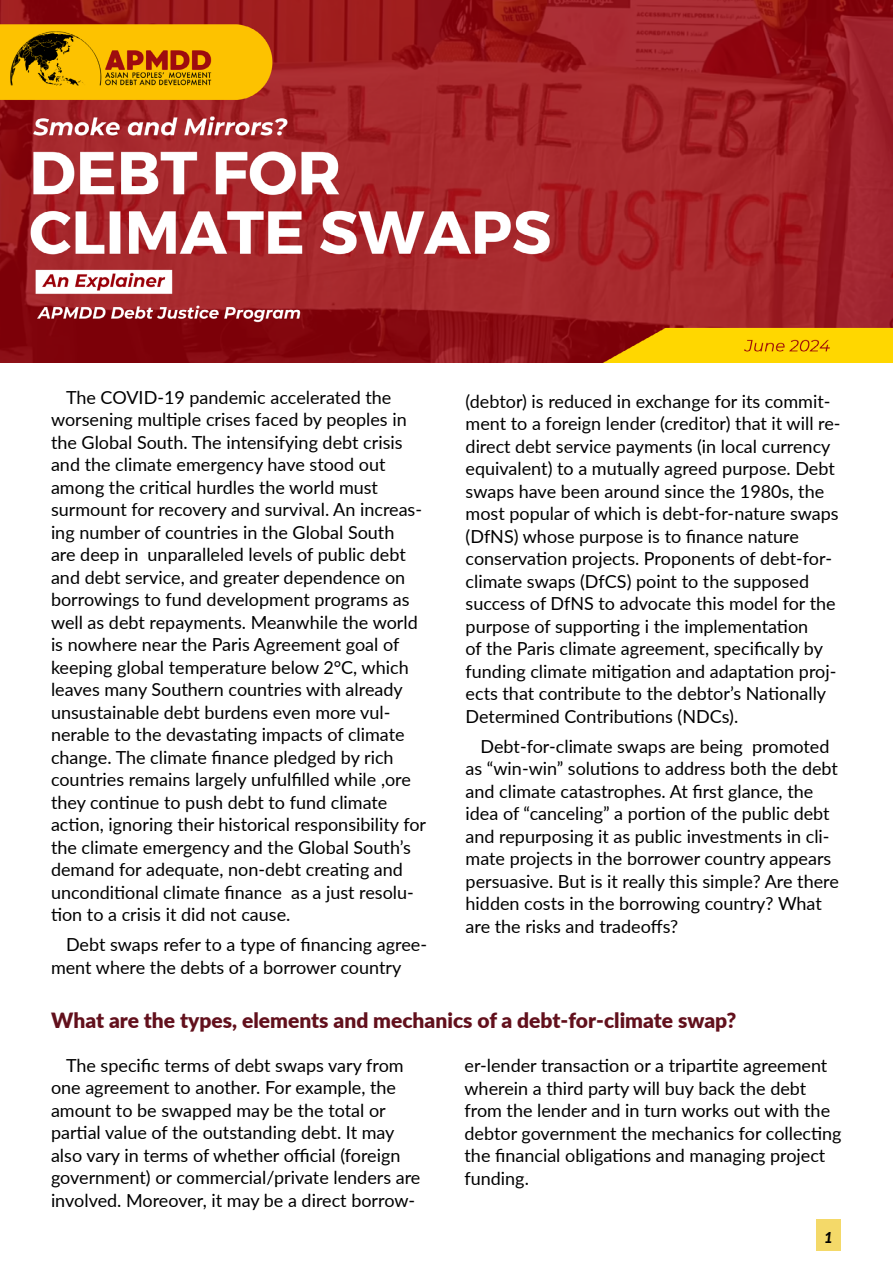
<style>
.page{position:relative;width:893px;height:1263px;background:#fff}
.page>*{position:absolute;margin:0;border:0;box-sizing:border-box;transform-origin:0 0}
.t1{font:900 21px "Lato";color:#62101c}
.t2{font:18px/22.5px "Lato";color:#000}
.t3{font:italic 800 15px "Lato";color:#000}
</style>
<div class="page">
<div style="left:816px;top:1219px;width:25px;height:31px;background:#f4d969"></div>
<img style="left:0;top:0;width:893px;height:362px">
<p class="t2" style="left:51px;top:385px;width:377px;text-indent:15px">The COVID-19 pandemic accelerated the worsening multiple crises faced by peoples in the Global South. The intensifying debt crisis and the climate emergency have stood out among the critical hurdles the world must surmount for recovery and survival. An increas&shy;ing number of countries in the Global South<br>are deep in unparalleled levels of public debt and debt service, and greater dependence on borrowings to fund development programs as well as debt repayments. Meanwhile the world is nowhere near the Paris Agreement goal of keeping global temperature below 2°C, which leaves many Southern countries with already unsustainable debt burdens even more vul&shy;nerable to the devastating impacts of climate change. The climate finance pledged by rich countries remains largely unfulfilled while ,ore they continue to push debt to fund climate action, ignoring their historical responsibility for the climate emergency and the Global South’s demand for adequate, non-debt creating and unconditional climate finance as a just resolu&shy;tion to a crisis it did not cause.</p>
<p class="t2" style="left:51px;top:933px;width:377px;text-indent:15px">Debt swaps refer to a type of financing agree&shy;ment where the debts of a borrower country</p>
<p class="t2" style="left:466px;top:389px;width:376px">(debtor) is reduced in exchange for its commit&shy;ment to a foreign lender (creditor) that it will re&shy;direct debt service payments (in local currency equivalent) to a mutually agreed purpose. Debt swaps have been around since the 1980s, the most popular of which is debt-for-nature swaps (DfNS) whose purpose is to finance nature conservation projects. Proponents of debt-for&shy;climate swaps (DfCS) point to the supposed success of DfNS to advocate this model for the purpose of supporting i the implementation<br>of the Paris climate agreement, specifically by funding climate mitigation and adaptation proj&shy;ects that contribute to the debtor’s Nationally Determined Contributions (NDCs).</p>
<p class="t2" style="left:466px;top:734px;width:375px;text-indent:15px">Debt-for-climate swaps are being promoted as “win-win” solutions to address both the debt and climate catastrophes. At first glance, the idea of “canceling” a portion of the public debt and repurposing it as public investments in cli&shy;mate projects in the borrower country appears persuasive. But is it really this simple? Are there hidden costs in the borrowing country? What are the risks and tradeoffs?</p>
<p class="t1" style="left:51px;top:1005px;width:687px">What are the types, elements and mechanics of a debt-for-climate swap?</p>
<p class="t2" style="left:51px;top:1053px;width:371px;text-indent:15px">The specific terms of debt swaps vary from one agreement to another. For example, the amount to be swapped may be the total or partial value of the outstanding debt. It may also vary in terms of whether official (foreign government) or commercial/private lenders are involved. Moreover, it may be a direct borrow-</p>
<p class="t2" style="left:464px;top:1053px;width:379px">er-lender transaction or a tripartite agreement wherein a third party will buy back the debt from the lender and in turn works out with the debtor government the mechanics for collecting the financial obligations and managing project funding.</p>
<p class="t3" style="left:824px;top:1226px;width:10px">1</p>
</div>
